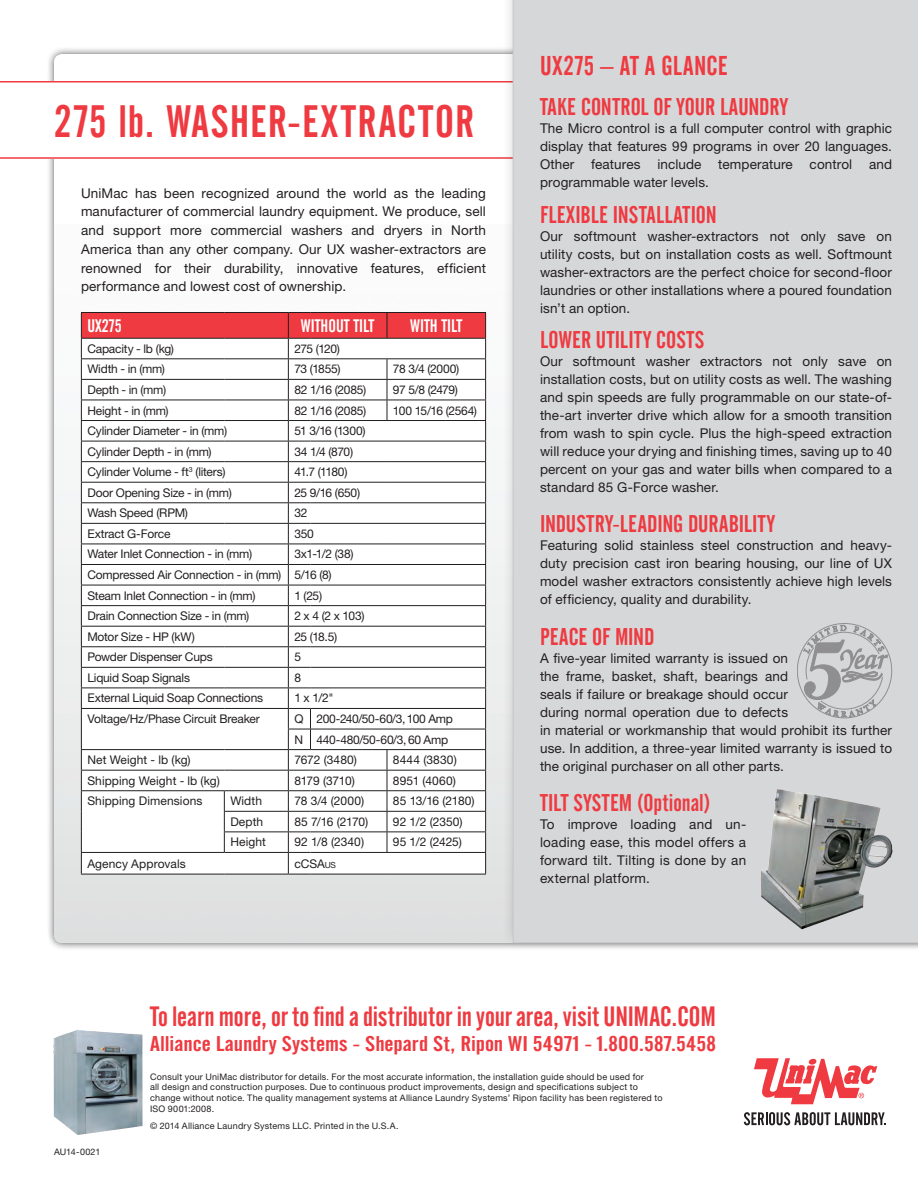
<style>
.page{position:relative;width:918px;height:1188px;background:#fff}
.page>*{position:absolute;margin:0;border:0;box-sizing:border-box;transform-origin:0 0}
.t1{font:45px "Alternate Gothic No 2 BT";letter-spacing:.035em;color:#ee3a40}
.t2{font:27.75px "Alternate Gothic No 2 BT";color:#ee3a40}
.t3{font:27px "Alternate Gothic No 2 BT";letter-spacing:.015em;color:#ee3a40}
.t4{font:24px "Alternate Gothic No 2 BT";letter-spacing:.005em;color:#ee3a40}
.t5{font:21.15px "Alternate Gothic No 2 BT";letter-spacing:.005em;color:#ee3a40;scale:1.2 1}
.t6{font:18px "Alternate Gothic No 2 BT";color:#fff}
.t7{font:13.5px/18px "Helvetica Neue LT Std";letter-spacing:.01em;color:#231f20;text-align:justify}
.t8{font:13.5px/18.8px "Helvetica Neue";letter-spacing:.01em;color:#231f20;text-align:justify}
.t9{font:12px/20.5px "Helvetica Neue LT Std";letter-spacing:-.015em;color:#231f20}
.t10{font:12px "Helvetica Neue LT Std";letter-spacing:.005em;color:#231f20}
.t11{font:12px "Helvetica Neue LT Std";letter-spacing:.01em;color:#231f20}
.t12{font:12px "Helvetica Neue LT Std";letter-spacing:.015em;color:#231f20}
.t13{font:12px "Helvetica Neue LT Std";letter-spacing:-.04em;color:#231f20}
.t14{font:12px "Helvetica Neue LT Std";letter-spacing:-.035em;color:#231f20}
.t15{font:9px/10.8px "Helvetica Neue LT Std";letter-spacing:.02em;color:#231f20}
.t16{font:9px "Helvetica Neue";letter-spacing:-.005em;color:#231f20}
.s1{font-size:8.4px}
</style>
<div class="page">
<img style="left:54px;top:313px;width:448px;height:630px">
<svg style="left:754px;top:1058px;width:123px;height:46px"></svg>
<svg style="left:744px;top:1112px;width:142px;height:13px"></svg>
<img style="left:53px;top:1030px;width:90px;height:105px">
<svg style="left:81px;top:312px;width:405px;height:563px"></svg>
<hr style="left:310px;top:338px;width:77px;height:1px;background:#231f20">
<hr style="left:387px;top:338px;width:99px;height:1px;background:#231f20">
<svg style="left:0;top:81px;width:502px;height:78px"></svg>
<div style="left:502px;top:0;width:416px;height:948px;background:#231f20;opacity:.17"></div>
<div style="left:513px;top:0;width:405px;height:943px;background:#d6d7d9"></div>
<svg style="left:797px;top:623px;width:95px;height:95px;background:#c1c1c4"></svg>
<img style="left:751px;top:788px;width:147px;height:145px">
<h1 class="t1" style="left:54px;top:97px;width:421px">275 lb. WASHER-EXTRACTOR</h1>
<p class="t8" style="left:81px;top:183px;width:407px">UniMac has been recognized around the world as the leading manufacturer of commercial laundry equipment. We produce, sell and support more commercial washers and dryers in North America than any other company. Our UX washer-extractors are renowned for their durability, innovative features, efficient performance and lowest cost of ownership.</p>
<h3 class="t6" style="left:87px;top:316px;width:36px">UX275</h3>
<h3 class="t6" style="left:301px;top:316px;width:75px">WITHOUT TILT</h3>
<h3 class="t6" style="left:410px;top:316px;width:54px">WITH TILT</h3>
<p class="t9" style="left:87px;top:338px;width:88px">Capacity - lb (kg)</p>
<p class="t9" style="left:294px;top:338px;width:47px">275 (120)</p>
<p class="t9" style="left:87px;top:359px;width:79px">Width - in (mm)</p>
<p class="t9" style="left:294px;top:359px;width:48px">73 (1855)</p>
<p class="t9" style="left:393px;top:359px;width:68px">78 3/4 (2000)</p>
<p class="t9" style="left:87px;top:379px;width:80px">Depth - in (mm)</p>
<p class="t9" style="left:294px;top:379px;width:74px">82 1/16 (2085)</p>
<p class="t9" style="left:393px;top:379px;width:67px">97 5/8 (2479)</p>
<p class="t9" style="left:87px;top:400px;width:83px">Height - in (mm)</p>
<p class="t9" style="left:294px;top:400px;width:74px">82 1/16 (2085)</p>
<p class="t13" style="left:393px;top:403px;width:86px">100 15/16 (2564)</p>
<p class="t9" style="left:87px;top:420px;width:141px">Cylinder Diameter - in (mm)</p>
<p class="t9" style="left:294px;top:420px;width:73px">51 3/16 (1300)</p>
<p class="t9" style="left:87px;top:441px;width:126px">Cylinder Depth - in (mm)</p>
<p class="t9" style="left:294px;top:441px;width:60px">34 1/4 (870)</p>
<p class="t9" style="left:87px;top:462px;width:140px">Cylinder Volume - ft<sup>3</sup> (liters)</p>
<p class="t9" style="left:294px;top:462px;width:55px">41.7 (1180)</p>
<p class="t9" style="left:87px;top:482px;width:146px">Door Opening Size - in (mm)</p>
<p class="t9" style="left:294px;top:482px;width:67px">25 9/16 (650)</p>
<p class="t9" style="left:87px;top:503px;width:102px">Wash Speed (RPM)</p>
<p class="t9" style="left:294px;top:503px;width:15px">32</p>
<p class="t9" style="left:87px;top:523px;width:85px">Extract G-Force</p>
<p class="t9" style="left:294px;top:523px;width:21px">350</p>
<p class="t9" style="left:87px;top:544px;width:166px">Water Inlet Connection - in (mm)</p>
<p class="t9" style="left:87px;top:544px;width:268px;text-indent:207px">3x1-1/2 (38)<br>Compressed Air Connection - in (mm) 5/16 (8)<br>Steam Inlet Connection - in (mm)</p>
<p class="t9" style="left:294px;top:585px;width:29px">1 (25)</p>
<p class="t9" style="left:87px;top:605px;width:163px">Drain Connection Size - in (mm)</p>
<p class="t9" style="left:294px;top:605px;width:72px">2 x 4 (2 x 103)</p>
<p class="t9" style="left:87px;top:626px;width:109px">Motor Size - HP (kW)</p>
<p class="t9" style="left:294px;top:626px;width:44px">25 (18.5)</p>
<p class="t9" style="left:87px;top:647px;width:127px">Powder Dispenser Cups</p>
<p class="t9" style="left:294px;top:647px;width:8px">5</p>
<p class="t9" style="left:87px;top:667px;width:104px">Liquid Soap Signals</p>
<p class="t9" style="left:294px;top:667px;width:8px">8</p>
<p class="t9" style="left:87px;top:688px;width:177px">External Liquid Soap Connections</p>
<p class="t9" style="left:294px;top:688px;width:41px">1 x 1/2"</p>
<p class="t9" style="left:87px;top:708px;width:174px">Voltage/Hz/Phase Circuit Breaker</p>
<p class="t9" style="left:294px;top:708px;width:160px">Q 200-240/50-60/3, 100 Amp<br>N 440-480/50-60/3, 60 Amp</p>
<p class="t10" style="left:87px;top:753px;width:105px">Net Weight - lb (kg)</p>
<p class="t9" style="left:294px;top:749px;width:64px">7672 (3480)</p>
<p class="t12" style="left:393px;top:753px;width:65px">8444 (3830)</p>
<p class="t10" style="left:87px;top:773px;width:134px">Shipping Weight - lb (kg)</p>
<p class="t9" style="left:294px;top:770px;width:62px">8179 (3710)</p>
<p class="t12" style="left:393px;top:773px;width:64px">8951 (4060)</p>
<p class="t11" style="left:87px;top:794px;width:117px">Shipping Dimensions</p>
<p class="t9" style="left:230px;top:791px;width:33px">Width</p>
<p class="t9" style="left:294px;top:791px;width:71px">78 3/4 (2000)</p>
<p class="t14" style="left:393px;top:794px;width:83px">85 13/16 (2180)</p>
<p class="t9" style="left:230px;top:811px;width:34px">Depth</p>
<p class="t9" style="left:294px;top:811px;width:76px">85 7/16 (2170)</p>
<p class="t9" style="left:393px;top:811px;width:71px">92 1/2 (2350)</p>
<p class="t9" style="left:230px;top:832px;width:37px">Height</p>
<p class="t9" style="left:294px;top:832px;width:71px">92 1/8 (2340)</p>
<p class="t9" style="left:393px;top:832px;width:71px">95 1/2 (2425)</p>
<p class="t11" style="left:87px;top:856px;width:100px">Agency Approvals</p>
<p class="t9" style="left:294px;top:853px;width:43px">cCSA<span class="s1">us</span></p>
<h3 class="t3" style="left:540px;top:50px;width:189px">UX275 – AT A GLANCE</h3>
<h3 class="t4" style="left:540px;top:93px;width:249px">TAKE CONTROL OF YOUR LAUNDRY</h3>
<p class="t7" style="left:540px;top:119px;width:354px">The Micro control is a full computer control with graphic display that features 99 programs in over 20 languages.<br>Other features include temperature control and programmable water levels.</p>
<h3 class="t4" style="left:540px;top:201px;width:178px">FLEXIBLE INSTALLATION</h3>
<p class="t7" style="left:540px;top:227px;width:354px">Our softmount washer-extractors not only save on utility costs, but on installation costs as well. Softmount washer-extractors are the perfect choice for second-floor laundries or other installations where a poured foundation isn’t an option.</p>
<h3 class="t4" style="left:540px;top:327px;width:166px">LOWER UTILITY COSTS</h3>
<p class="t7" style="left:540px;top:352px;width:354px">Our softmount washer extractors not only save on installation costs, but on utility costs as well. The washing and spin speeds are fully programmable on our state-of&shy;the-art inverter drive which allow for a smooth transition from wash to spin cycle. Plus the high-speed extraction will reduce your drying and finishing times, saving up to 40 percent on your gas and water bills when compared to a standard 85 G-Force washer.</p>
<h3 class="t4" style="left:540px;top:511px;width:237px">INDUSTRY-LEADING DURABILITY</h3>
<p class="t7" style="left:540px;top:536px;width:354px">Featuring solid stainless steel construction and heavy&shy;duty precision cast iron bearing housing, our line of UX model washer extractors consistently achieve high levels of efficiency, quality and durability.</p>
<h3 class="t4" style="left:540px;top:623px;width:116px">PEACE OF MIND</h3>
<p class="t7" style="left:540px;top:649px;width:354px;text-align:left">A five-year limited warranty is issued on<br>the frame, basket, shaft, bearings and<br>seals if failure or breakage should occur<br>during normal operation due to defects<br>in material or workmanship that would prohibit its further use. In addition, a three-year limited warranty is issued to the original purchaser on all other parts.</p>
<h3 class="t4" style="left:540px;top:789px;width:172px">TILT SYSTEM (Optional)</h3>
<p class="t7" style="left:540px;top:815px;width:208px">To improve loading and un&shy;loading ease, this model offers a forward tilt. Tilting is done by an external platform.</p>
<h2 class="t2" style="left:150px;top:1001px;width:567px">To learn more, or to find a distributor in your area, visit UNIMAC.COM</h2>
<h3 class="t5" style="left:150px;top:1032px;width:473px">Alliance Laundry Systems - Shepard St, Ripon WI 54971 - 1.800.587.5458</h3>
<p class="t16" style="left:54px;top:1146px;width:48px">AU14-0021</p>
<p class="t15" style="left:150px;top:1071px;width:514px">Consult your UniMac distributor for details. For the most accurate information, the installation guide should be used for<br>all design and construction purposes. Due to continuous product improvements, design and specifications subject to change without notice. The quality management systems at Alliance Laundry Systems’ Ripon facility has been registered to ISO 9001:2008.</p>
<p class="t15" style="left:150px;top:1120px;width:250px">© 2014 Alliance Laundry Systems LLC. Printed in the U.S.A.</p>
</div>
